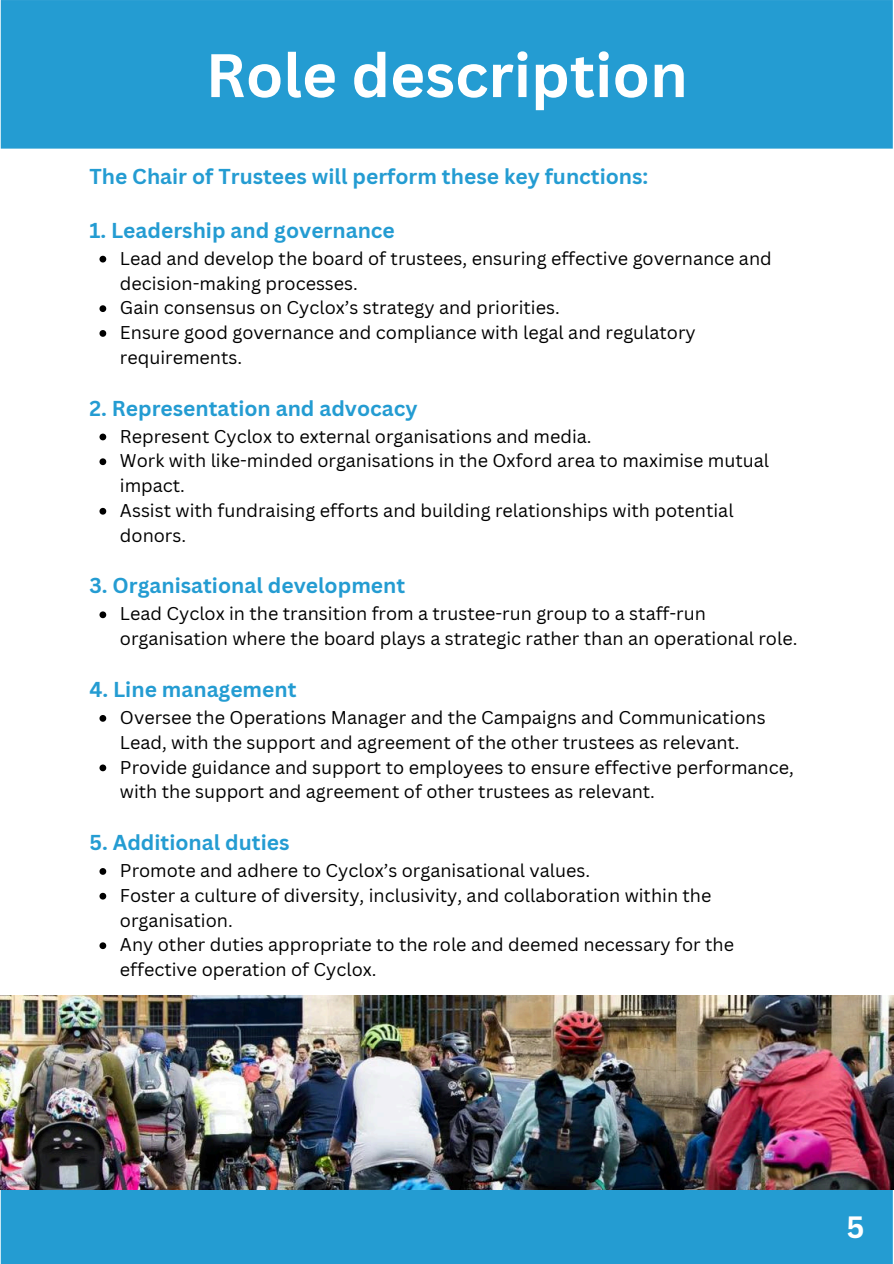
<style>
.page{position:relative;width:894px;height:1264px;background:#fff}
.page>*{position:absolute;margin:0;border:0;box-sizing:border-box;transform-origin:0 0}
.t1{font:700 60px "Canva Sans";color:#fff}
.t2{font:700 30px "Canva Sans";color:#fff}
.t3{font:700 21px "Canva Sans";color:#249cd2}
.t4{font:18px/24.8px "Canva Sans";color:#000}
</style>
<div class="page">
<div style="left:1px;top:0;width:891px;height:148px;background:#249cd2"></div>
<div style="left:1px;top:1189px;width:891px;height:74px;background:#249cd2"></div>
<svg style="left:99px;top:256px;width:7px;height:6px"></svg>
<svg style="left:99px;top:305px;width:7px;height:7px"></svg>
<svg style="left:99px;top:330px;width:7px;height:7px"></svg>
<svg style="left:99px;top:433px;width:7px;height:7px"></svg>
<svg style="left:99px;top:458px;width:7px;height:7px"></svg>
<svg style="left:99px;top:508px;width:7px;height:6px"></svg>
<svg style="left:99px;top:611px;width:7px;height:7px"></svg>
<svg style="left:99px;top:715px;width:7px;height:6px"></svg>
<svg style="left:99px;top:764px;width:7px;height:7px"></svg>
<svg style="left:99px;top:868px;width:7px;height:6px"></svg>
<svg style="left:99px;top:892px;width:7px;height:7px"></svg>
<svg style="left:99px;top:942px;width:7px;height:7px"></svg>
<img style="left:0;top:995px;width:893px;height:194px">
<p class="t1" style="left:206px;top:33px;width:483px">Role description</p>
<h2 class="t3" style="left:89px;top:161px;width:560px">The Chair of Trustees will perform these key functions:</h2>
<h2 class="t3" style="left:89px;top:215px;width:307px">1. Leadership and governance</h2>
<p class="t4" style="left:120px;top:245px;width:653px">Lead and develop the board of trustees, ensuring effective governance and decision-making processes.</p>
<p class="t4" style="left:120px;top:295px;width:441px">Gain consensus on Cyclox’s strategy and priorities.</p>
<p class="t4" style="left:120px;top:320px;width:577px">Ensure good governance and compliance with legal and regulatory requirements.</p>
<h2 class="t3" style="left:89px;top:393px;width:330px">2. Representation and advocacy</h2>
<p class="t4" style="left:120px;top:423px;width:473px">Represent Cyclox to external organisations and media.</p>
<p class="t4" style="left:120px;top:448px;width:650px">Work with like-minded organisations in the Oxford area to maximise mutual impact.</p>
<p class="t4" style="left:120px;top:497px;width:615px">Assist with fundraising efforts and building relationships with potential donors.</p>
<h2 class="t3" style="left:89px;top:571px;width:317px">3. Organisational development</h2>
<p class="t4" style="left:120px;top:601px;width:678px">Lead Cyclox in the transition from a trustee-run group to a staff-run organisation where the board plays a strategic rather than an operational role.</p>
<h2 class="t3" style="left:89px;top:674px;width:209px">4. Line management</h2>
<p class="t4" style="left:120px;top:704px;width:647px">Oversee the Operations Manager and the Campaigns and Communications<br>Lead, with the support and agreement of the other trustees as relevant.</p>
<p class="t4" style="left:120px;top:754px;width:675px">Provide guidance and support to employees to ensure effective performance, with the support and agreement of other trustees as relevant.</p>
<h2 class="t3" style="left:89px;top:827px;width:201px">5. Additional duties</h2>
<p class="t4" style="left:120px;top:857px;width:471px">Promote and adhere to Cyclox’s organisational values.</p>
<p class="t4" style="left:120px;top:882px;width:593px">Foster a culture of diversity, inclusivity, and collaboration within the organisation.</p>
<p class="t4" style="left:120px;top:932px;width:615px">Any other duties appropriate to the role and deemed necessary for the effective operation of Cyclox.</p>
<h1 class="t2" style="left:846px;top:1205px;width:20px">5</h1>
</div>
